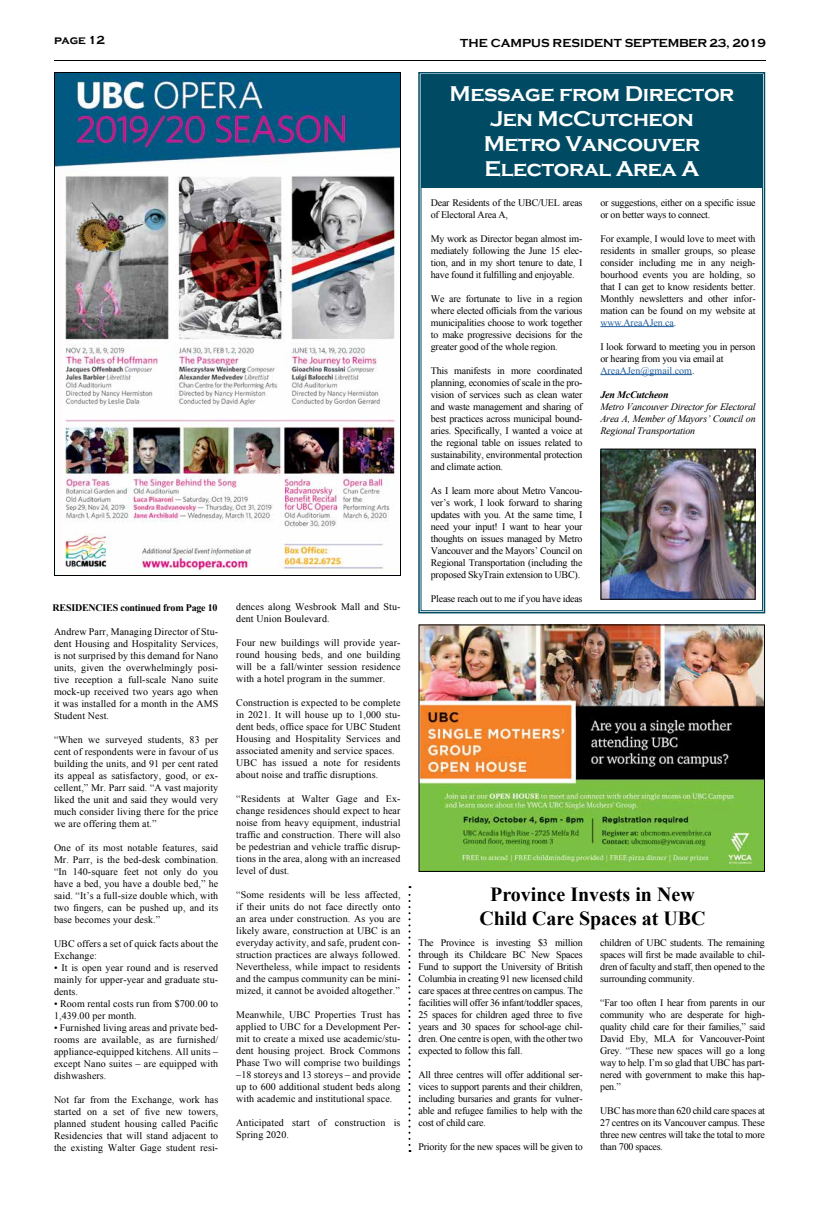
<style>
.page{position:relative;width:819px;height:1224px;background:#fff}
.page>*{position:absolute;margin:0;border:0;box-sizing:border-box;transform-origin:0 0}
.t1{font:700 22px/25px "Copperplate Gothic";letter-spacing:-.02em;color:#fff;text-align:center}
.t2{font:700 20px/24px "Times New Roman";color:#000;text-align:center}
.t3{font:700 12px "Copperplate Gothic";letter-spacing:-.02em;color:#000}
.t4{font:10px/12px "Times New Roman";letter-spacing:.01em;color:#000;text-align:justify}
.t5{font:10px/12px "Times New Roman";letter-spacing:-.02em;color:#000}
.t6{font:italic 10px/12px "Times New Roman";letter-spacing:-.02em;color:#000;text-align:justify}
.t7{font:700 10px "Times New Roman";letter-spacing:-.02em;color:#000}
.t8{font:italic 700 10px "Times New Roman";letter-spacing:-.02em;color:#000}
.s1{color:#215e9e}
</style>
<div class="page">
<svg style="left:418px;top:72px;width:348px;height:542px"></svg>
<hr style="left:54px;top:60px;width:712px;height:1px;background:#000">
<hr style="left:600px;top:326px;width:74px;height:1px;background:#215e9e">
<hr style="left:600px;top:374px;width:92px;height:1px;background:#215e9e">
<img style="left:56px;top:74px;width:343px;height:500px">
<img style="left:420px;top:626px;width:343px;height:244px">
<div style="left:418px;top:624px;width:347px;height:248px;border:1px solid #000"></div>
<img style="left:602px;top:451px;width:152px;height:147px">
<div style="left:600px;top:449px;width:156px;height:151px;border:1px solid #000"></div>
<div style="left:421px;top:75px;width:341px;height:113px;background:#004b63"></div>
<svg style="left:408px;top:886px;width:3px;height:266px"></svg>
<p class="t3" style="left:54px;top:34px;width:53px">page 12</p>
<p class="t3" style="left:460px;top:37px;width:307px">THE CAMPUS RESIDENT SEPTEMBER 23, 2019</p>
<p class="t7" style="left:53px;top:601px;width:167px">RESIDENCIES continued from Page 10</p>
<p class="t4" style="left:54px;top:625px;width:166px">Andrew Parr, Managing Director of Stu&shy;dent Housing and Hospitality Services, is not surprised by this demand for Nano units, given the overwhelmingly posi&shy;tive reception a full-scale Nano suite mock-up received two years ago when it was installed for a month in the AMS Student Nest.</p>
<p class="t4" style="left:54px;top:733px;width:166px">“When we surveyed students, 83 per cent of respondents were in favour of us building the units, and 91 per cent rated its appeal as satisfactory, good, or ex&shy;cellent,” Mr. Parr said. “A vast majority liked the unit and said they would very much consider living there for the price we are offering them at.”</p>
<p class="t4" style="left:54px;top:841px;width:166px">One of its most notable features, said Mr. Parr, is the bed-desk combination. “In 140-square feet not only do you have a bed, you have a double bed,” he said. “It’s a full-size double which, with two fingers, can be pushed up, and its base becomes your desk.”</p>
<p class="t4" style="left:54px;top:937px;width:166px">UBC offers a set of quick facts about the<br>Exchange:</p>
<p class="t4" style="left:54px;top:961px;width:166px">• It is open year round and is reserved mainly for upper-year and graduate stu&shy;dents.</p>
<p class="t4" style="left:54px;top:997px;width:166px">• Room rental costs run from $700.00 to<br>1,439.00 per month.</p>
<p class="t4" style="left:54px;top:1021px;width:166px">• Furnished living areas and private bed&shy;rooms are available, as are furnished/ appliance-equipped kitchens. All units – except Nano suites – are equipped with dishwashers.</p>
<p class="t4" style="left:54px;top:1093px;width:166px">Not far from the Exchange, work has started on a set of five new towers, planned student housing called Pacific Residencies that will stand adjacent to the existing Walter Gage student resi-</p>
<p class="t4" style="left:236px;top:601px;width:166px">dences along Wesbrook Mall and Stu&shy;dent Union Boulevard.</p>
<p class="t4" style="left:236px;top:637px;width:166px">Four new buildings will provide year&shy;round housing beds, and one building will be a fall/winter session residence with a hotel program in the summer.</p>
<p class="t4" style="left:236px;top:697px;width:166px;text-align:left">Construction is expected to be complete in 2021. It will house up to 1,000 stu&shy;dent beds, office space for UBC Student Housing and Hospitality Services and associated amenity and service spaces.<br>UBC has issued a note for residents about noise and traffic disruptions.</p>
<p class="t4" style="left:236px;top:793px;width:166px">“Residents at Walter Gage and Ex&shy;change residences should expect to hear noise from heavy equipment, industrial traffic and construction. There will also be pedestrian and vehicle traffic disrup&shy;tions in the area, along with an increased level of dust.</p>
<p class="t4" style="left:236px;top:889px;width:166px">“Some residents will be less affected, if their units do not face directly onto an area under construction. As you are likely aware, construction at UBC is an everyday activity, and safe, prudent con&shy;struction practices are always followed.<br>Nevertheless, while impact to residents and the campus community can be mini&shy;mized, it cannot be avoided altogether.”</p>
<p class="t4" style="left:236px;top:1009px;width:166px">Meanwhile, UBC Properties Trust has applied to UBC for a Development Per&shy;mit to create a mixed use academic/stu&shy;dent housing project. Brock Commons Phase Two will comprise two buildings –18 storeys and 13 storeys – and provide up to 600 additional student beds along with academic and institutional space.</p>
<p class="t4" style="left:236px;top:1117px;width:166px">Anticipated start of construction is<br>Spring 2020.</p>
<h1 class="t1" style="left:450px;top:81px;width:286px">Message from Director<br>Jen McCutcheon<br>Metro Vancouver<br>Electoral Area A</h1>
<p class="t5" style="left:431px;top:196px;width:153px">Dear Residents of the UBC/UEL areas of Electoral Area A,</p>
<p class="t4" style="left:431px;top:232px;width:153px">My work as Director began almost im&shy;mediately following the June 15 elec&shy;tion, and in my short tenure to date, I have found it fulfilling and enjoyable.</p>
<p class="t4" style="left:431px;top:292px;width:153px">We are fortunate to live in a region where elected officials from the various municipalities choose to work together to make progressive decisions for the greater good of the whole region.</p>
<p class="t4" style="left:431px;top:364px;width:153px">This manifests in more coordinated planning, economies of scale in the pro&shy;vision of services such as clean water and waste management and sharing of best practices across municipal bound&shy;aries. Specifically, I wanted a voice at the regional table on issues related to sustainability, environmental protection and climate action.</p>
<p class="t4" style="left:431px;top:484px;width:153px">As I learn more about Metro Vancou&shy;ver’s work, I look forward to sharing updates with you. At the same time, I need your input! I want to hear your thoughts on issues managed by Metro Vancouver and the Mayors’ Council on Regional Transportation (including the proposed SkyTrain extension to UBC).</p>
<p class="t5" style="left:431px;top:592px;width:153px">Please reach out to me if you have ideas</p>
<p class="t5" style="left:600px;top:196px;width:157px">or suggestions, either on a specific issue or on better ways to connect.</p>
<p class="t4" style="left:600px;top:232px;width:157px">For example, I would love to meet with residents in smaller groups, so please consider including me in any neigh&shy;bourhood events you are holding, so that I can get to know residents better.<br>Monthly newsletters and other infor&shy;mation can be found on my website at <span class="s1">www.AreaAJen.ca</span>.</p>
<p class="t5" style="left:600px;top:340px;width:157px">I look forward to meeting you in person or hearing from you via email at<br><span class="s1">AreaAJen@gmail.com</span>.</p>
<p class="t8" style="left:600px;top:387px;width:70px">Jen McCutcheon</p>
<p class="t6" style="left:600px;top:400px;width:157px">Metro Vancouver Director for Electoral Area A, Member of Mayors’ Council on Regional Transportation</p>
<h2 class="t2" style="left:479px;top:882px;width:228px">Province Invests in New<br>Child Care Spaces at UBC</h2>
<p class="t4" style="left:418px;top:937px;width:166px">The Province is investing $3 million through its Childcare BC New Spaces Fund to support the University of British Columbia in creating 91 new licensed child care spaces at three centres on campus. The facilities will offer 36 infant/toddler spaces, 25 spaces for children aged three to five years and 30 spaces for school-age chil&shy;dren. One centre is open, with the other two expected to follow this fall.</p>
<p class="t4" style="left:418px;top:1069px;width:166px">All three centres will offer additional ser&shy;vices to support parents and their children, including bursaries and grants for vulner&shy;able and refugee families to help with the cost of child care.</p>
<p class="t5" style="left:418px;top:1141px;width:166px">Priority for the new spaces will be given to</p>
<p class="t4" style="left:600px;top:937px;width:166px">children of UBC students. The remaining spaces will first be made available to chil&shy;dren of faculty and staff, then opened to the surrounding community.</p>
<p class="t4" style="left:600px;top:997px;width:166px">“Far too often I hear from parents in our community who are desperate for high&shy;quality child care for their families,” said David Eby, MLA for Vancouver-Point Grey. “These new spaces will go a long way to help. I’m so glad that UBC has part&shy;nered with government to make this hap&shy;pen.”</p>
<p class="t4" style="left:600px;top:1105px;width:166px">UBC has more than 620 child care spaces at 27 centres on its Vancouver campus. These three new centres will take the total to more than 700 spaces.</p>
</div>
